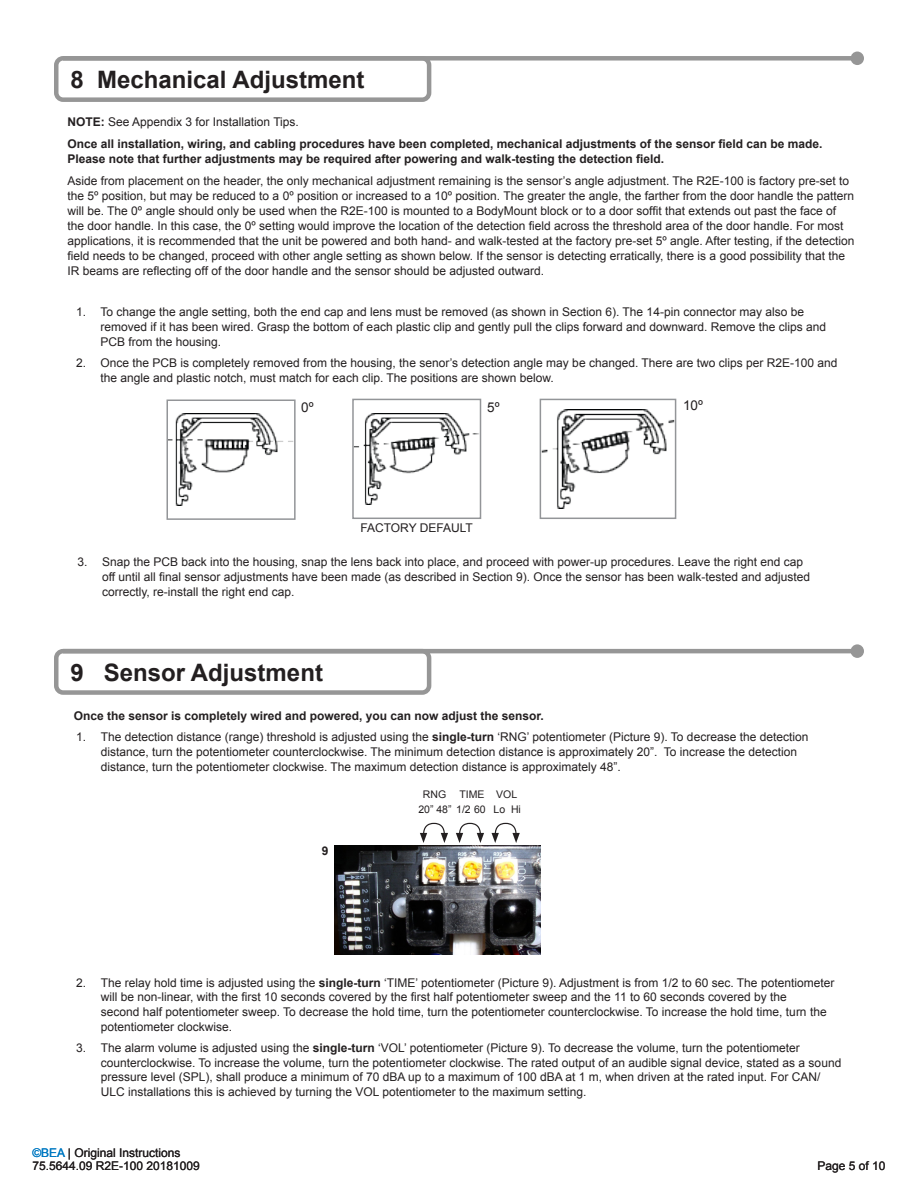
<style>
.page{position:relative;width:918px;height:1188px;background:#fff}
.page>*{position:absolute;margin:0;border:0;box-sizing:border-box;transform-origin:0 0}
.t1{font:700 24px "Arial";color:#231f20}
.t2{font:13.5px "Arial";color:#231f20}
.t3{font:12px/15px "Arial";color:#231f20}
.t4{font:700 12px/15px "Arial";color:#231f20}
.t5{font:10.5px "Arial";color:#231f20}
.s1{font-weight:700}
.s2{color:#0079c2}
</style>
<div class="page">
<div style="left:54px;top:56px;width:377px;height:46px;border:4px solid #969696;border-radius:7px"></div>
<svg style="left:63px;top:52px;width:801px;height:13px"></svg>
<div style="left:54px;top:649px;width:377px;height:46px;border:4px solid #969696;border-radius:7px"></div>
<svg style="left:63px;top:644px;width:801px;height:14px"></svg>
<img style="left:169px;top:414px;width:124px;height:92px">
<div style="left:166px;top:400px;width:130px;height:120px;border:2px solid #939598"></div>
<img style="left:355px;top:414px;width:123px;height:90px">
<div style="left:352px;top:399px;width:129px;height:120px;border:2px solid #939598"></div>
<img style="left:543px;top:410px;width:130px;height:98px">
<div style="left:540px;top:399px;width:136px;height:120px;border:2px solid #939598"></div>
<img style="left:334px;top:845px;width:206px;height:110px">
<svg style="left:420px;top:822px;width:28px;height:21px"></svg>
<svg style="left:456px;top:822px;width:28px;height:21px"></svg>
<svg style="left:492px;top:822px;width:28px;height:21px"></svg>
<p class="t1" style="left:70px;top:63px;width:295px">8 Mechanical Adjustment</p>
<p class="t3" style="left:68px;top:115px;width:233px"><span class="s1">NOTE:</span> See Appendix 3 for Installation Tips.</p>
<p class="t4" style="left:68px;top:137px;width:756px">Once all installation, wiring, and cabling procedures have been completed, mechanical adjustments of the sensor field can be made.<br>Please note that further adjustments may be required after powering and walk-testing the detection field.</p>
<p class="t3" style="left:68px;top:173px;width:788px">Aside from placement on the header, the only mechanical adjustment remaining is the sensor’s angle adjustment. The R2E-100 is factory pre-set to the 5º position, but may be reduced to a 0º position or increased to a 10º position. The greater the angle, the farther from the door handle the pattern will be. The 0º angle should only be used when the R2E-100 is mounted to a BodyMount block or to a door soffit that extends out past the face of the door handle. In this case, the 0º setting would improve the location of the detection field across the threshold area of the door handle. For most applications, it is recommended that the unit be powered and both hand- and walk-tested at the factory pre-set 5º angle. After testing, if the detection field needs to be changed, proceed with other angle setting as shown below. If the sensor is detecting erratically, there is a good possibility that the IR beams are reflecting off of the door handle and the sensor should be adjusted outward.</p>
<p class="t3" style="left:76px;top:304px;width:12px">1.</p>
<p class="t3" style="left:101px;top:304px;width:727px">To change the angle setting, both the end cap and lens must be removed (as shown in Section 6). The 14-pin connector may also be removed if it has been wired. Grasp the bottom of each plastic clip and gently pull the clips forward and downward. Remove the clips and<br>PCB from the housing.</p>
<p class="t3" style="left:76px;top:355px;width:12px">2.</p>
<p class="t3" style="left:101px;top:355px;width:739px">Once the PCB is completely removed from the housing, the senor’s detection angle may be changed. There are two clips per R2E-100 and the angle and plastic notch, must match for each clip. The positions are shown below.</p>
<p class="t2" style="left:301px;top:399px;width:14px">0º</p>
<p class="t2" style="left:487px;top:398px;width:14px">5º</p>
<p class="t2" style="left:683px;top:397px;width:21px">10º</p>
<p class="t3" style="left:360px;top:521px;width:114px">FACTORY DEFAULT</p>
<p class="t3" style="left:78px;top:554px;width:12px">3.</p>
<p class="t3" style="left:102px;top:554px;width:710px">Snap the PCB back into the housing, snap the lens back into place, and proceed with power-up procedures. Leave the right end cap off until all final sensor adjustments have been made (as described in Section 9). Once the sensor has been walk-tested and adjusted correctly, re-install the right end cap.</p>
<p class="t1" style="left:70px;top:656px;width:254px">9 Sensor Adjustment</p>
<p class="t4" style="left:74px;top:709px;width:472px">Once the sensor is completely wired and powered, you can now adjust the sensor.</p>
<p class="t3" style="left:76px;top:729px;width:12px">1.</p>
<p class="t3" style="left:101px;top:729px;width:709px">The detection distance (range) threshold is adjusted using the <span class="s1">single-turn</span> ‘RNG’ potentiometer (Picture 9). To decrease the detection distance, turn the potentiometer counterclockwise. The minimum detection distance is approximately 20”. To increase the detection distance, turn the potentiometer clockwise. The maximum detection distance is approximately 48”.</p>
<p class="t5" style="left:423px;top:788px;width:25px">RNG</p>
<p class="t5" style="left:460px;top:788px;width:27px">TIME</p>
<p class="t5" style="left:496px;top:788px;width:23px">VOL</p>
<p class="t4" style="left:322px;top:843px;width:8px">9</p>
<p class="t5" style="left:418px;top:803px;width:69px">20” 48” 1/2 60</p>
<p class="t5" style="left:494px;top:803px;width:13px">Lo</p>
<p class="t5" style="left:511px;top:803px;width:11px">Hi</p>
<p class="t3" style="left:76px;top:975px;width:12px">2.</p>
<p class="t3" style="left:101px;top:975px;width:735px">The relay hold time is adjusted using the <span class="s1">single-turn</span> ‘TIME’ potentiometer (Picture 9). Adjustment is from 1/2 to 60 sec. The potentiometer will be non-linear, with the first 10 seconds covered by the first half potentiometer sweep and the 11 to 60 seconds covered by the<br>second half potentiometer sweep. To decrease the hold time, turn the potentiometer counterclockwise. To increase the hold time, turn the potentiometer clockwise.</p>
<p class="t3" style="left:76px;top:1040px;width:12px">3.</p>
<p class="t3" style="left:101px;top:1041px;width:742px;line-height:14.5px">The alarm volume is adjusted using the <span class="s1">single-turn</span> ‘VOL’ potentiometer (Picture 9). To decrease the volume, turn the potentiometer counterclockwise. To increase the volume, turn the potentiometer clockwise. The rated output of an audible signal device, stated as a sound pressure level (SPL), shall produce a minimum of 70 dBA up to a maximum of 100 dBA at 1 m, when driven at the rated input. For CAN/ ULC installations this is achieved by turning the VOL potentiometer to the maximum setting.</p>
<p class="t3" style="left:32px;top:1146px;width:169px;line-height:13.5px"><span class="s2">©BEA</span> | Original Instructions<br>75.5644.09 R2E-100 20181009</p>
<p class="t3" style="left:818px;top:1159px;width:70px">Page 5 of 10</p>
</div>
